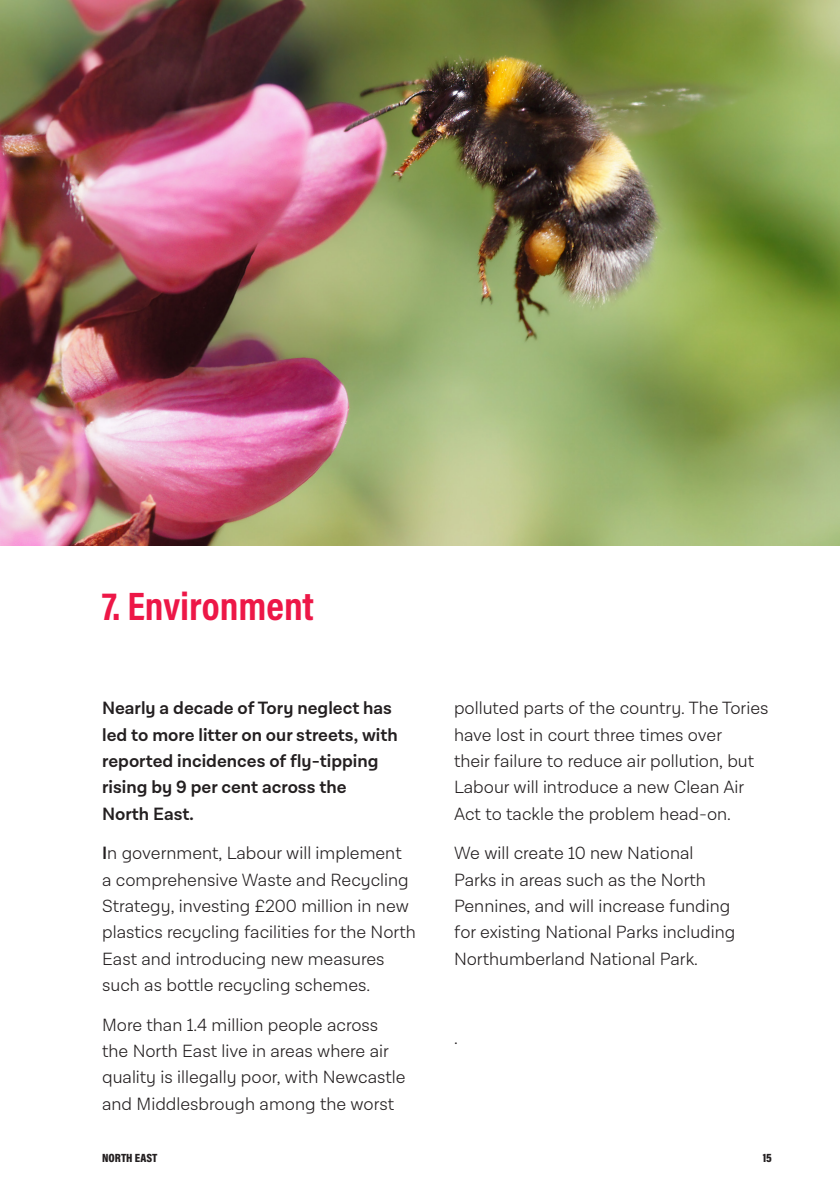
<style>
.page{position:relative;width:840px;height:1191px;background:#fff}
.page>*{position:absolute;margin:0;border:0;box-sizing:border-box;transform-origin:0 0}
.t1{font:700 40px "Acumin Pro Cond";color:#ed1747}
.Body{font:300 18px/26.4px "Lota Grotesque Alt 3";color:#231f20}
.Body-2{font:600 18px/26.4px "Lota Grotesque Alt 3";color:#231f20}
.t2{font:900 12px "Acumin Pro Cond";color:#231f20}
.s1{font-weight:600}
</style>
<div class="page">
<img style="left:0;top:0;width:839px;height:545px">
<p class="t1" style="left:102px;top:579px;width:213px">7. Environment</p>
<p class="Body-2" style="left:102px;top:695px;width:297px">Nearly a decade of Tory neglect has led to more litter on our streets, with reported incidences of fly-tipping rising by 9 per cent across the<br>North East.</p>
<p class="Body" style="left:102px;top:840px;width:315px"><span class="s1">I</span>n government, Labour will implement<br>a comprehensive Waste and Recycling Strategy, investing £200 million in new plastics recycling facilities for the North East and introducing new measures such as bottle recycling schemes.</p>
<p class="Body" style="left:102px;top:1011px;width:305px">More than 1.4 million people across the North East live in areas where air quality is illegally poor, with Newcastle and Middlesbrough among the worst</p>
<p class="Body" style="left:454px;top:695px;width:316px">polluted parts of the country. The Tories have lost in court three times over<br>their failure to reduce air pollution, but Labour will introduce a new Clean Air Act to tackle the problem head-on.</p>
<p class="Body" style="left:454px;top:840px;width:283px">We will create 10 new National Parks in areas such as the North Pennines, and will increase funding for existing National Parks including Northumberland National Park.</p>
<p class="Body" style="left:454px;top:1024px;width:5px">.</p>
<p class="t2" style="left:102px;top:1149px;width:57px">NORTH EAST</p>
<p class="t2" style="left:762px;top:1149px;width:11px">15</p>
</div>
